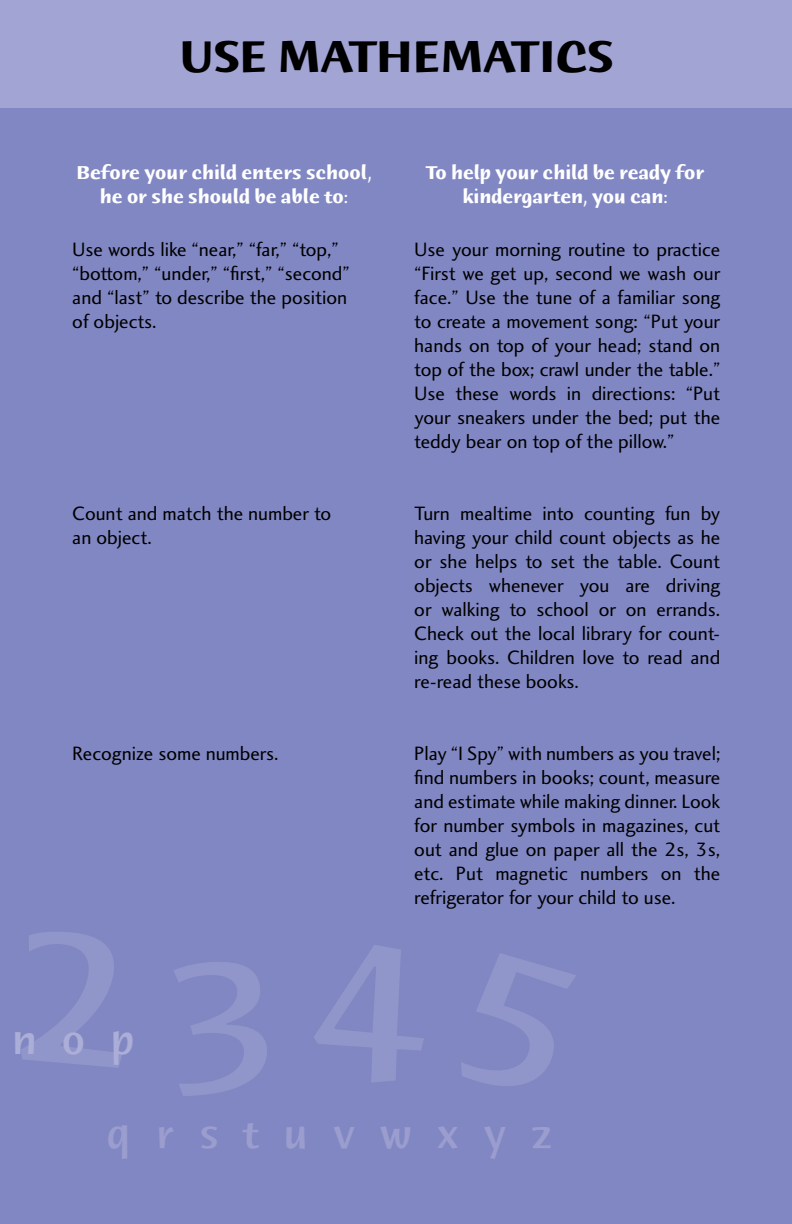
<style>
.page{position:relative;width:792px;height:1224px;background:#fff}
.page>*{position:absolute;margin:0;border:0;box-sizing:border-box;transform-origin:0 0}
.t1{font:700 48px "Humana Sans ITC";color:#000}
.t2{font:500 44px "Humana Sans ITC";letter-spacing:.57em;color:#9a9dce}
.t3{font:500 44px "Humana Sans ITC";color:#abaed7}
.t4{font:20px/24px "Charlotte Sans Book Plain";color:#000;text-align:justify}
.t5{font:700 20px/24px "Humana Sans ITC";color:#fff;text-align:center}
</style>
<div class="page">
<div style="left:0;top:1px;width:792px;height:1223px;background:#8187c2"></div>
<div style="left:1px;top:0;width:791px;height:108px;background:#a2a5d3"></div>
<h1 class="t1" style="left:179px;top:32px;width:435px">USE MATHEMATICS</h1>
<p class="t5" style="left:76px;top:161px;width:297px">Before your child enters school, he or she should be able to:</p>
<p class="t4" style="left:72px;top:237px;width:279px;text-align:left">Use words like “near,” “far,” “top,” “bottom,” “under,” “first,” “second” and “last” to describe the position of objects.</p>
<h5 class="t5" style="left:426px;top:161px;width:280px">To help your child be ready for kindergarten, you can:</h5>
<p class="t4" style="left:414px;top:237px;width:308px">Use your morning routine to practice “First we get up, second we wash our face.” Use the tune of a familiar song to create a movement song: “Put your hands on top of your head; stand on top of the box; crawl under the table.” Use these words in directions: “Put your sneakers under the bed; put the teddy bear on top of the pillow.”</p>
<p class="t4" style="left:72px;top:501px;width:260px">Count and match the number to an object.</p>
<p class="t4" style="left:414px;top:501px;width:308px">Turn mealtime into counting fun by having your child count objects as he or she helps to set the table. Count objects whenever you are driving or walking to school or on errands.<br>Check out the local library for count&shy;ing books. Children love to read and re-read these books.</p>
<p class="t4" style="left:72px;top:741px;width:208px">Recognize some numbers.</p>
<p class="t4" style="left:414px;top:741px;width:308px">Play “I Spy” with numbers as you travel; find numbers in books; count, measure and estimate while making dinner. Look for number symbols in magazines, cut out and glue on paper all the 2s, 3s, etc. Put magnetic numbers on the refrigerator for your child to use.</p>
<p class="t3" style="left:12px;top:1017px;width:124px">nop</p>
<h1 class="t2" style="left:106px;top:1112px;width:447px">qrstuvwxyz</h1>
</div>
